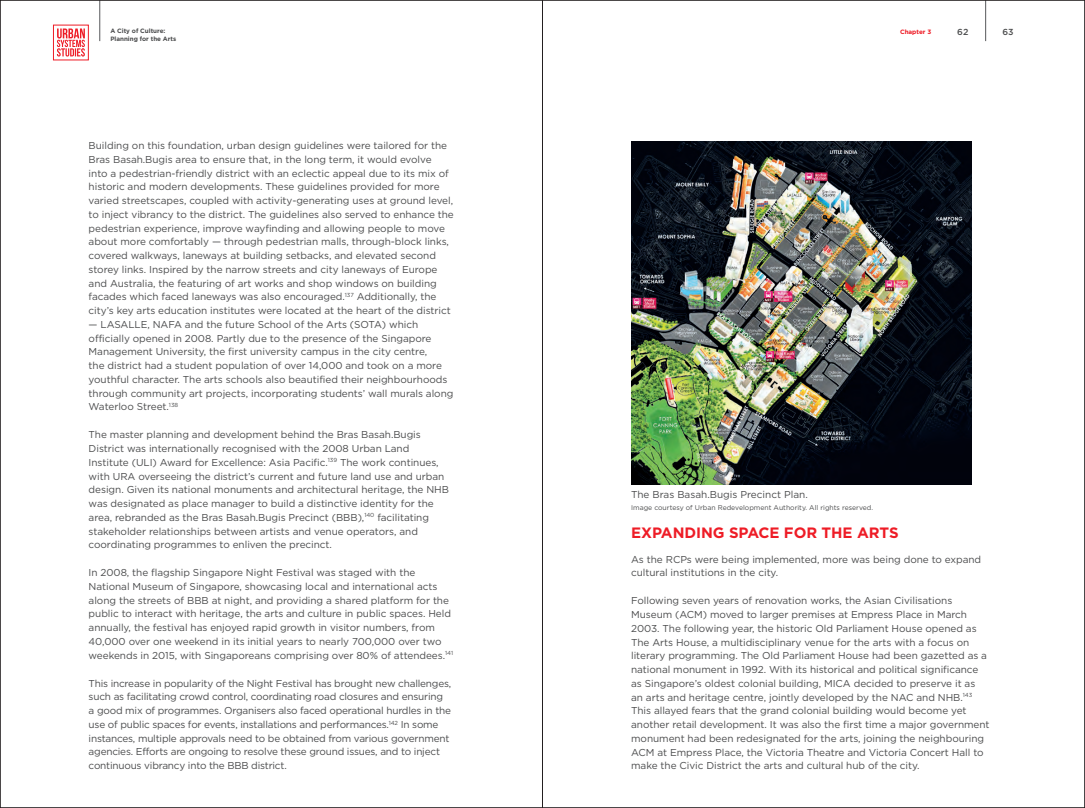
<style>
.page{position:relative;width:1085px;height:808px;background:#fff}
.page>*{position:absolute;margin:0;border:0;box-sizing:border-box;transform-origin:0 0}
.B_head{font:700 15px "Gotham HTF";letter-spacing:-.005em;color:#ee1c26}
.body_text{font:10px/13.8px "Gotham HTF";letter-spacing:-.005em;color:#4b4c4d}
.photo_title{font:10px "Gotham HTF";color:#4b4c4d}
.page_no{font:500 8.75px "Gotham HTF";color:#4b4c4d}
.photo_courtesy{font:6.88px "Gotham HTF";color:#4b4c4d}
.t1{font:700 6.25px "Gotham HTF";color:#4b4c4d}
.t2{font:700 6.25px "Gotham HTF";color:#ee1c26}
</style>
<div class="page">
<img style="left:631px;top:142px;width:340px;height:342px">
<hr style="left:99px;top:0;width:1px;height:41px;background:#57585a">
<svg style="left:57px;top:29px;width:28px;height:28px"></svg>
<div style="left:53px;top:25px;width:36px;height:35px;border:1px solid #ee1c26"></div>
<hr style="left:985px;top:0;width:1px;height:41px;background:#57585a">
<hr style="left:542px;top:0;width:1px;height:808px;background:#231f20">
<p class="t1" style="left:110px;top:27px;width:57px">A City of Culture:</p>
<p class="t2" style="left:899px;top:28px;width:33px">Chapter 3</p>
<p class="page_no" style="left:1002px;top:27px;width:13px">63</p>
<p class="t1" style="left:110px;top:35px;width:67px">Planning for the Arts</p>
<p class="page_no" style="left:957px;top:27px;width:13px">62</p>
<p class="body_text" style="left:89px;top:138px;width:366px">Building on this foundation, urban design guidelines were tailored for the Bras Basah.Bugis area to ensure that, in the long term, it would evolve<br>into a pedestrian-friendly district with an eclectic appeal due to its mix of historic and modern developments. These guidelines provided for more varied streetscapes, coupled with activity-generating uses at ground level, to inject vibrancy to the district. The guidelines also served to enhance the pedestrian experience, improve wayfinding and allowing people to move about more comfortably — through pedestrian malls, through-block links, covered walkways, laneways at building setbacks, and elevated second storey links. Inspired by the narrow streets and city laneways of Europe and Australia, the featuring of art works and shop windows on building facades which faced laneways was also encouraged.<sup>137</sup> Additionally, the city’s key arts education institutes were located at the heart of the district</p>
<p class="body_text" style="left:89px;top:317px;width:366px">— LASALLE, NAFA and the future School of the Arts (SOTA) which officially opened in 2008. Partly due to the presence of the Singapore Management University, the first university campus in the city centre,<br>the district had a student population of over 14,000 and took on a more youthful character. The arts schools also beautified their neighbourhoods through community art projects, incorporating students’ wall murals along Waterloo Street.<sup>138</sup></p>
<p class="body_text" style="left:89px;top:428px;width:362px">The master planning and development behind the Bras Basah.Bugis District was internationally recognised with the 2008 Urban Land Institute (ULI) Award for Excellence: Asia Pacific.<sup>139</sup> The work continues, with URA overseeing the district’s current and future land use and urban design. Given its national monuments and architectural heritage, the NHB was designated as place manager to build a distinctive identity for the area, rebranded as the Bras Basah.Bugis Precinct (BBB),<sup>140</sup> facilitating stakeholder relationships between artists and venue operators, and coordinating programmes to enliven the precinct.</p>
<p class="body_text" style="left:89px;top:566px;width:366px">In 2008, the flagship Singapore Night Festival was staged with the National Museum of Singapore, showcasing local and international acts along the streets of BBB at night, and providing a shared platform for the public to interact with heritage, the arts and culture in public spaces. Held annually, the festival has enjoyed rapid growth in visitor numbers, from 40,000 over one weekend in its initial years to nearly 700,000 over two weekends in 2015, with Singaporeans comprising over 80% of attendees.<sup>141</sup></p>
<p class="body_text" style="left:89px;top:676px;width:364px">This increase in popularity of the Night Festival has brought new challenges, such as facilitating crowd control, coordinating road closures and ensuring a good mix of programmes. Organisers also faced operational hurdles in the use of public spaces for events, installations and performances.<sup>142</sup> In some instances, multiple approvals need to be obtained from various government agencies. Efforts are ongoing to resolve these ground issues, and to inject continuous vibrancy into the BBB district.</p>
<p class="photo_title" style="left:631px;top:489px;width:178px">The Bras Basah.Bugis Precinct Plan.</p>
<p class="photo_courtesy" style="left:631px;top:503px;width:243px">Image courtesy of Urban Redevelopment Authority. All rights reserved.</p>
<p class="B_head" style="left:631px;top:524px;width:269px">EXPANDING SPACE FOR THE ARTS</p>
<p class="body_text" style="left:631px;top:552px;width:351px">As the RCPs were being implemented, more was being done to expand cultural institutions in the city.</p>
<p class="body_text" style="left:631px;top:594px;width:360px">Following seven years of renovation works, the Asian Civilisations Museum (ACM) moved to larger premises at Empress Place in March 2003. The following year, the historic Old Parliament House opened as The Arts House, a multidisciplinary venue for the arts with a focus on literary programming. The Old Parliament House had been gazetted as a national monument in 1992. With its historical and political significance as Singapore’s oldest colonial building, MICA decided to preserve it as an arts and heritage centre, jointly developed by the NAC and NHB.<sup>143<br></sup>This allayed fears that the grand colonial building would become yet another retail development. It was also the first time a major government monument had been redesignated for the arts, joining the neighbouring ACM at Empress Place, the Victoria Theatre and Victoria Concert Hall to make the Civic District the arts and cultural hub of the city.</p>
</div>
